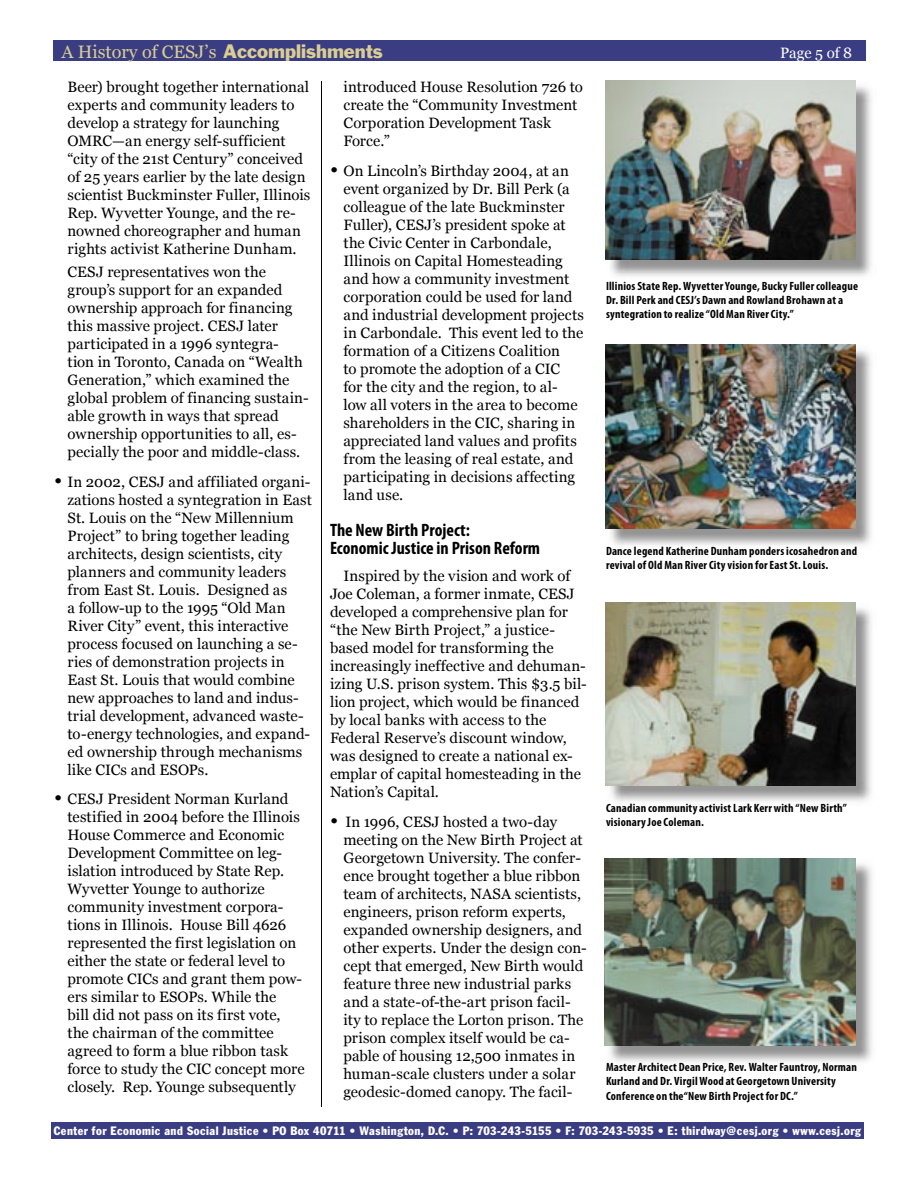
<style>
.page{position:relative;width:918px;height:1188px;background:#fff}
.page>*{position:absolute;margin:0;border:0;box-sizing:border-box;transform-origin:0 0}
.t1{font:700 condensed 18px/18px "Myriad Pro";color:#000}
.t2{font:18px "Georgia";color:#dbce93}
.t3{font:15px/18px "Georgia";letter-spacing:.005em;color:#000}
.t4{font:15px "Georgia";color:#fff}
.t5{font:700 condensed 12px/14.4px "Myriad Pro";letter-spacing:.015em;color:#000}
.t6{font:condensed 12px "Franklin Gothic";letter-spacing:.04em;color:#fff}
.s1{font-family:"Franklin Gothic"}
.s2{font-size:21px}
</style>
<div class="page">
<div style="left:51px;top:1122px;width:813px;height:16px;background:#3b3d83"></div>
<div style="left:53px;top:40px;width:813px;height:22px;background:#3b3d83"></div>
<img style="left:609px;top:864px;width:263px;height:198px">
<img style="left:605px;top:858px;width:251px;height:188px">
<img style="left:610px;top:608px;width:262px;height:194px">
<img style="left:605px;top:602px;width:251px;height:184px">
<img style="left:610px;top:350px;width:262px;height:196px">
<img style="left:605px;top:345px;width:251px;height:184px">
<img style="left:610px;top:86px;width:262px;height:190px">
<img style="left:605px;top:81px;width:251px;height:179px">
<hr style="left:321px;top:81px;width:1px;height:1026px;background:#000">
<p class="t2" style="left:61px;top:42px;width:323px">A History of CESJ’s <span class="s1">Accomplishments</span></p>
<p class="t4" style="left:780px;top:45px;width:74px">Page 5 of 8</p>
<p class="t3" style="left:68px;top:78px;width:244px">Beer) brought together international experts and community leaders to develop a strategy for launching OMRC—an energy self-sufficient “city of the 21st Century” conceived of 25 years earlier by the late design scientist Buckminster Fuller, Illinois Rep. Wyvetter Younge, and the re&shy;nowned choreographer and human rights activist Katherine Dunham.</p>
<p class="t3" style="left:68px;top:263px;width:243px">CESJ representatives won the group’s support for an expanded ownership approach for financing this massive project. CESJ later participated in a 1996 syntegra&shy;tion in Toronto, Canada on “Wealth Generation,” which examined the global problem of financing sustain&shy;able growth in ways that spread ownership opportunities to all, es&shy;pecially the poor and middle-class.</p>
<p class="t3" style="left:68px;top:472px;width:246px;text-indent:-14px"><span class="s2">•</span> In 2002, CESJ and affiliated organi&shy;zations hosted a syntegration in East St. Louis on the “New Millennium Project” to bring together leading architects, design scientists, city planners and community leaders from East St. Louis. Designed as<br>a follow-up to the 1995 “Old Man River City” event, this interactive process focused on launching a se&shy;ries of demonstration projects in East St. Louis that would combine new approaches to land and indus&shy;trial development, advanced waste&shy;to-energy technologies, and expand&shy;ed ownership through mechanisms like CICs and ESOPs.</p>
<p class="t3" style="left:68px;top:790px;width:239px;text-indent:-14px"><span class="s2">•</span> CESJ President Norman Kurland testified in 2004 before the Illinois<br>House Commerce and Economic<br>Development Committee on leg&shy;islation introduced by State Rep.<br>Wyvetter Younge to authorize community investment corpora&shy;tions in Illinois. House Bill 4626 represented the first legislation on either the state or federal level to promote CICs and grant them pow&shy;ers similar to ESOPs. While the<br>bill did not pass on its first vote, the chairman of the committee agreed to form a blue ribbon task force to study the CIC concept more closely. Rep. Younge subsequently</p>
<p class="t3" style="left:344px;top:78px;width:241px">introduced House Resolution 726 to create the “Community Investment<br>Corporation Development Task<br>Force.”</p>
<p class="t3" style="left:344px;top:162px;width:242px;text-indent:-14px"><span class="s2">•</span> On Lincoln’s Birthday 2004, at an event organized by Dr. Bill Perk (a colleague of the late Buckminster Fuller), CESJ’s president spoke at the Civic Center in Carbondale, Illinois on Capital Homesteading and how a community investment corporation could be used for land and industrial development projects in Carbondale. This event led to the formation of a Citizens Coalition<br>to promote the adoption of a CIC<br>for the city and the region, to al&shy;low all voters in the area to become shareholders in the CIC, sharing in appreciated land values and profits from the leasing of real estate, and participating in decisions affecting land use.</p>
<p class="t1" style="left:330px;top:521px;width:212px">The New Birth Project:<br>Economic Justice in Prison Reform</p>
<p class="t3" style="left:330px;top:567px;width:258px;text-indent:14px">Inspired by the vision and work of Joe Coleman, a former inmate, CESJ developed a comprehensive plan for “the New Birth Project,” a justice&shy;based model for transforming the increasingly ineffective and dehuman&shy;izing U.S. prison system. This $3.5 bil&shy;lion project, which would be financed by local banks with access to the Federal Reserve’s discount window, was designed to create a national ex&shy;emplar of capital homesteading in the Nation’s Capital.</p>
<p class="t3" style="left:344px;top:813px;width:245px;text-indent:-14px"><span class="s2">•</span> In 1996, CESJ hosted a two-day meeting on the New Birth Project at Georgetown University. The confer&shy;ence brought together a blue ribbon team of architects, NASA scientists, engineers, prison reform experts, expanded ownership designers, and other experts. Under the design con&shy;cept that emerged, New Birth would feature three new industrial parks and a state-of-the-art prison facil&shy;ity to replace the Lorton prison. The prison complex itself would be ca&shy;pable of housing 12,500 inmates in human-scale clusters under a solar geodesic-domed canopy. The facil-</p>
<p class="t5" style="left:606px;top:278px;width:254px">Illinios State Rep. Wyvetter Younge, Bucky Fuller colleague<br>Dr. Bill Perk and CESJ’s Dawn and Rowland Brohawn at a syntegration to realize “Old Man River City.”</p>
<p class="t5" style="left:606px;top:544px;width:253px">Dance legend Katherine Dunham ponders icosahedron and revival of Old Man River City vision for East St. Louis.</p>
<p class="t5" style="left:606px;top:800px;width:243px">Canadian community activist Lark Kerr with “New Birth” visionary Joe Coleman.</p>
<p class="t5" style="left:606px;top:1060px;width:252px">Master Architect Dean Price, Rev. Walter Fauntroy, Norman<br>Kurland and Dr. Virgil Wood at Georgetown University<br>Conference on the“New Birth Project for DC.”</p>
<p class="t6" style="left:54px;top:1123px;width:809px">Center for Economic and Social Justice • PO Box 40711 • Washington, D.C. • P: 703-243-5155 • F: 703-243-5935 • E: thirdway@cesj.org • www.cesj.org</p>
</div>
